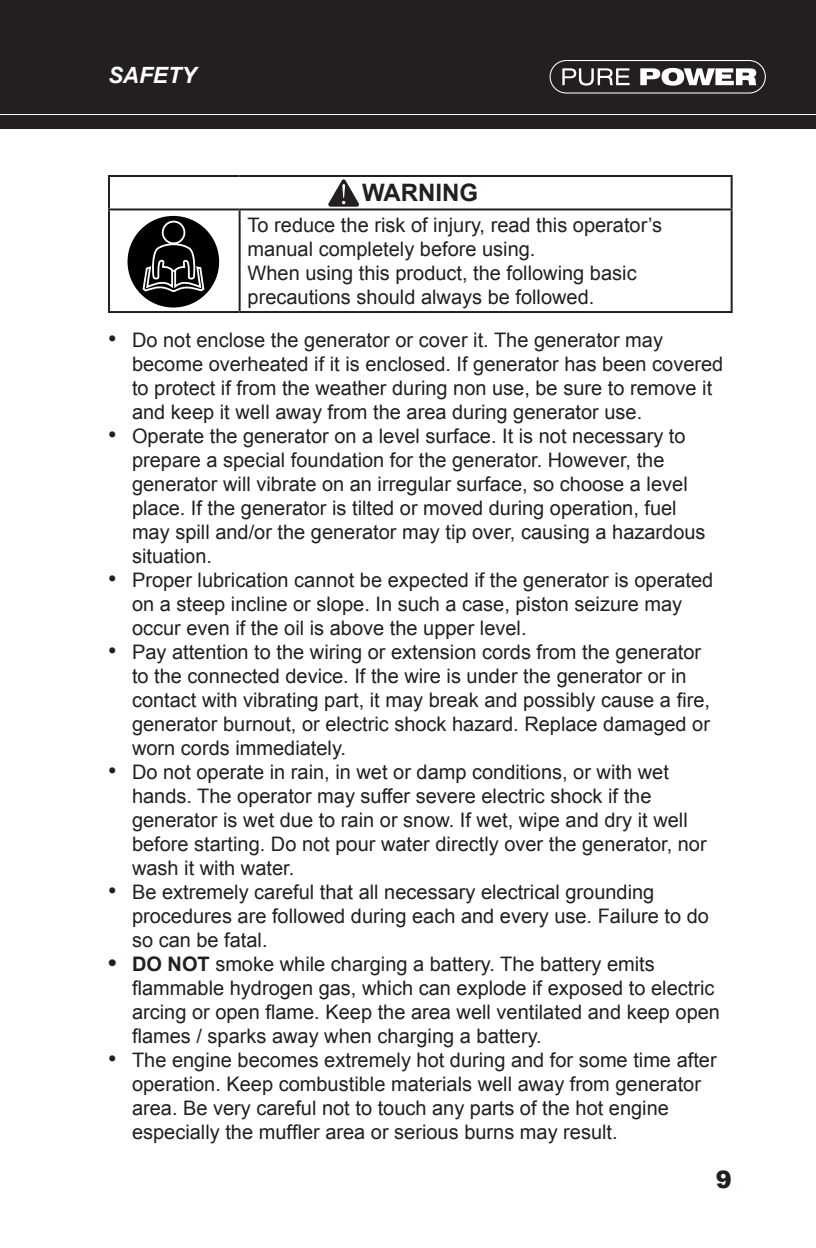
<style>
.page{position:relative;width:816px;height:1248px;background:#fff}
.page>*{position:absolute;margin:0;border:0;box-sizing:border-box;transform-origin:0 0}
.t1{font:700 24px "Arial";color:#231f20}
.t2{font:900 24px "Arial";color:#231f20}
.t3{font:italic 700 22.4px "Arial";color:#fff}
.t4{font:20px/24px "Arial";color:#231f20}
.s1{font-size:24px}
.s2{font-weight:700;font-size:24px}
.s3{font-weight:700}
</style>
<div class="page">
<div style="left:0;top:0;width:816px;height:128px;background:#231f20"></div>
<hr style="left:0;top:114px;width:816px;height:1px;background:#fff">
<svg style="left:640px;top:68px;width:116px;height:18px"></svg>
<svg style="left:562px;top:68px;width:68px;height:18px"></svg>
<div style="left:550px;top:60px;width:216px;height:34px;border:1px solid #fff;border-radius:16px"></div>
<hr style="left:108px;top:210px;width:2px;height:101px;background:#231f20">
<hr style="left:239px;top:210px;width:2px;height:101px;background:#231f20">
<hr style="left:731px;top:210px;width:2px;height:101px;background:#231f20">
<hr style="left:108px;top:311px;width:132px;height:2px;background:#231f20">
<hr style="left:240px;top:311px;width:493px;height:2px;background:#231f20">
<hr style="left:108px;top:175px;width:132px;height:2px;background:#231f20">
<hr style="left:108px;top:177px;width:2px;height:31px;background:#231f20">
<hr style="left:240px;top:175px;width:493px;height:2px;background:#231f20">
<hr style="left:731px;top:177px;width:2px;height:31px;background:#231f20">
<hr style="left:108px;top:208px;width:132px;height:2px;background:#231f20">
<hr style="left:240px;top:208px;width:493px;height:2px;background:#231f20">
<svg style="left:328px;top:180px;width:31px;height:27px"></svg>
<div style="left:128px;top:216px;width:91px;height:92px;background:#000;border-radius:50%"></div>
<svg style="left:142px;top:220px;width:63px;height:72px"></svg>
<p class="t3" style="left:108px;top:61px;width:90px">SAFETY</p>
<p class="t1" style="left:362px;top:177px;width:117px">WARNING</p>
<p class="t4" style="left:248px;top:213px;width:416px">To reduce the risk of injury, read this operator’s manual completely before using.</p>
<p class="t4" style="left:248px;top:261px;width:391px">When using this product, the following basic precautions should always be followed.</p>
<p class="t4" style="left:132px;top:328px;width:593px;text-indent:-24px"><span class="s1">•</span> Do not enclose the generator or cover it. The generator may become overheated if it is enclosed. If generator has been covered to protect if from the weather during non use, be sure to remove it and keep it well away from the area during generator use.</p>
<p class="t4" style="left:132px;top:424px;width:575px;text-indent:-24px"><span class="s1">•</span> Operate the generator on a level surface. It is not necessary to prepare a special foundation for the generator. However, the generator will vibrate on an irregular surface, so choose a level place. If the generator is tilted or moved during operation, fuel may spill and/or the generator may tip over, causing a hazardous situation.</p>
<p class="t4" style="left:132px;top:568px;width:583px;text-indent:-24px"><span class="s1">•</span> Proper lubrication cannot be expected if the generator is operated on a steep incline or slope. In such a case, piston seizure may occur even if the oil is above the upper level.</p>
<p class="t4" style="left:132px;top:640px;width:580px;text-indent:-24px"><span class="s1">•</span> Pay attention to the wiring or extension cords from the generator to the connected device. If the wire is under the generator or in contact with vibrating part, it may break and possibly cause a fire, generator burnout, or electric shock hazard. Replace damaged or worn cords immediately.</p>
<p class="t4" style="left:132px;top:760px;width:576px;text-indent:-24px"><span class="s1">•</span> Do not operate in rain, in wet or damp conditions, or with wet hands. The operator may suffer severe electric shock if the generator is wet due to rain or snow. If wet, wipe and dry it well before starting. Do not pour water directly over the generator, nor wash it with water.</p>
<p class="t4" style="left:132px;top:880px;width:578px;text-indent:-24px"><span class="s1">•</span> Be extremely careful that all necessary electrical grounding procedures are followed during each and every use. Failure to do so can be fatal.</p>
<p class="t4" style="left:132px;top:952px;width:590px;text-indent:-24px"><span class="s2">•</span> <span class="s3">DO NOT</span> smoke while charging a battery. The battery emits flammable hydrogen gas, which can explode if exposed to electric arcing or open flame. Keep the area well ventilated and keep open flames / sparks away when charging a battery.</p>
<p class="t4" style="left:132px;top:1048px;width:586px;text-indent:-24px"><span class="s1">•</span> The engine becomes extremely hot during and for some time after operation. Keep combustible materials well away from generator area. Be very careful not to touch any parts of the hot engine especially the muffler area or serious burns may result.</p>
<p class="t2" style="left:716px;top:1162px;width:18px">9</p>
</div>
